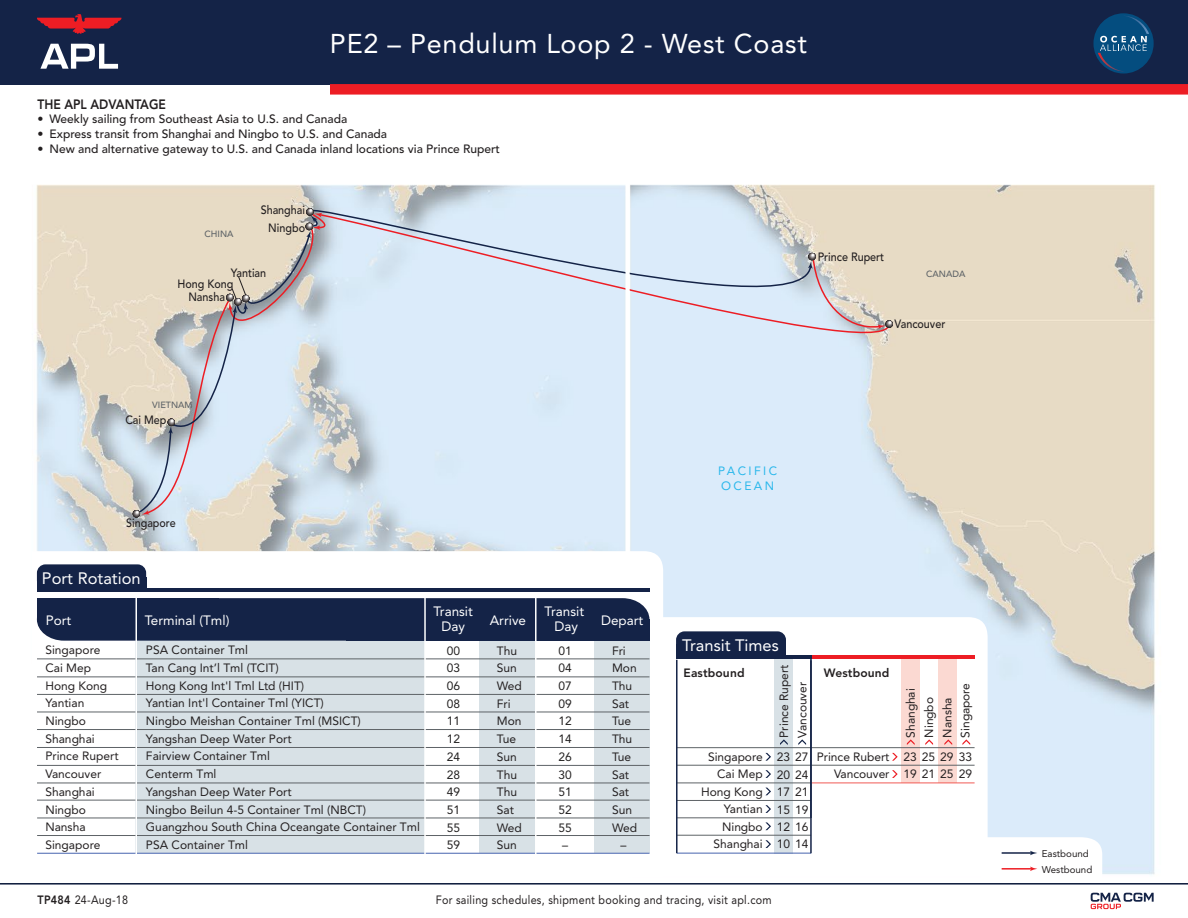
<style>
.page{position:relative;width:1188px;height:918px;background:#fff}
.page>*{position:absolute;margin:0;border:0;box-sizing:border-box;transform-origin:0 0}
.t1{font:27px "Avenir LT Std";letter-spacing:.03em;color:#fff}
.t2{font:16.5px "Avenir LT Std";color:#fff}
.t3{font:13.5px "Avenir LT Std";color:#fff}
.t4{font:800 13.5px "Avenir LT Std";color:#231f20;scale:.9 1}
.t5{font:12px/17.7px "Avenir LT Std";color:#231f20}
.t6{font:500 12px "Avenir LT Std";color:#231f20}
.t7{font:500 12px/18.3px "Avenir LT Std";color:#231f20;text-align:right;scale:.9 1}
.t8{font:12px "Avenir LT Std";letter-spacing:.025em;color:#231f20;scale:.9 1}
.t9{font:12px/17.7px "Avenir LT Std";color:#211f1f;text-align:justify}
.t10{font:800 12px "Avenir LT Std";letter-spacing:.01em;color:#231f20}
.t11{font:12px "Avenir LT Std";color:#231f20;scale:.9 1}
.t12{font:12px/15px "Avenir LT Std";letter-spacing:.2em;color:#29b7eb}
.t13{font:9.75px/16px "Avenir LT Std";color:#231f20}
.t14{font:500 9px "Avenir LT Std";color:#5e6367}
.s1{font-weight:800}
</style>
<div class="page">
<img style="left:0;top:84px;width:1155px;height:791px">
<svg style="left:333px;top:213px;width:558px;height:150px"></svg>
<svg style="left:309px;top:207px;width:503px;height:127px"></svg>
<div style="left:0;top:0;width:1188px;height:84px;background:#142347"></div>
<div style="left:330px;top:84px;width:858px;height:11px;background:#ed1d24"></div>
<svg style="left:1091px;top:893px;width:63px;height:16px"></svg>
<hr style="left:0;top:883px;width:1188px;height:2px;background:#091739">
<svg style="left:37px;top:14px;width:85px;height:20px"></svg>
<svg style="left:40px;top:44px;width:78px;height:25px"></svg>
<svg style="left:1093px;top:13px;width:61px;height:61px"></svg>
<svg style="left:1098px;top:16px;width:51px;height:56px"></svg>
<svg style="left:663px;top:617px;width:325px;height:258px"></svg>
<div style="left:775px;top:657px;width:18px;height:196px;background:#d8e1e6"></div>
<div style="left:901px;top:657px;width:19px;height:126px;background:#fbd9d2"></div>
<div style="left:939px;top:657px;width:18px;height:126px;background:#fbd9d2"></div>
<hr style="left:677px;top:747px;width:134px;height:1px;background:#5e6367">
<hr style="left:677px;top:765px;width:134px;height:1px;background:#5e6367">
<hr style="left:811px;top:747px;width:164px;height:1px;background:#5e6367">
<hr style="left:811px;top:765px;width:164px;height:1px;background:#5e6367">
<hr style="left:677px;top:783px;width:134px;height:1px;background:#5e6367">
<hr style="left:677px;top:800px;width:134px;height:1px;background:#5e6367">
<hr style="left:811px;top:783px;width:164px;height:1px;background:#f15b55">
<svg style="left:798px;top:739px;width:8px;height:6px"></svg>
<svg style="left:780px;top:739px;width:8px;height:6px"></svg>
<svg style="left:962px;top:739px;width:8px;height:6px"></svg>
<svg style="left:944px;top:739px;width:8px;height:6px"></svg>
<svg style="left:925px;top:739px;width:8px;height:6px"></svg>
<svg style="left:907px;top:739px;width:8px;height:6px"></svg>
<svg style="left:765px;top:770px;width:6px;height:8px"></svg>
<svg style="left:765px;top:788px;width:6px;height:7px"></svg>
<svg style="left:765px;top:805px;width:6px;height:8px"></svg>
<svg style="left:765px;top:822px;width:6px;height:8px"></svg>
<svg style="left:765px;top:840px;width:6px;height:8px"></svg>
<svg style="left:765px;top:753px;width:6px;height:8px"></svg>
<svg style="left:892px;top:770px;width:6px;height:8px"></svg>
<svg style="left:892px;top:753px;width:6px;height:8px"></svg>
<div style="left:676px;top:631px;width:110px;height:25px;background:#142347;border-radius:9px"></div>
<div style="left:676px;top:644px;width:110px;height:12px;background:#142347"></div>
<hr style="left:811px;top:655px;width:164px;height:4px;background:#ed1d24">
<hr style="left:676px;top:655px;width:136px;height:4px;background:#142347">
<hr style="left:677px;top:818px;width:134px;height:1px;background:#5e6367">
<hr style="left:677px;top:853px;width:134px;height:1px;background:#4764af">
<hr style="left:677px;top:835px;width:134px;height:1px;background:#5e6367">
<hr style="left:810px;top:656px;width:2px;height:197px;background:#142347">
<hr style="left:676px;top:660px;width:2px;height:193px;background:#142347">
<svg style="left:980px;top:837px;width:122px;height:38px"></svg>
<div style="left:625px;top:163px;width:5px;height:504px;background:#fff"></div>
<svg style="left:31px;top:551px;width:632px;height:324px"></svg>
<div style="left:136px;top:638px;width:289px;height:215px;background:#d8e1e6"></div>
<div style="left:479px;top:638px;width:57px;height:215px;background:#d8e1e6"></div>
<div style="left:594px;top:638px;width:55px;height:215px;background:#d8e1e6"></div>
<hr style="left:37px;top:677px;width:612px;height:1px;background:#5e6367">
<hr style="left:37px;top:694px;width:612px;height:1px;background:#5e6367">
<hr style="left:37px;top:712px;width:612px;height:1px;background:#5e6367">
<hr style="left:37px;top:729px;width:612px;height:1px;background:#5e6367">
<hr style="left:37px;top:747px;width:612px;height:1px;background:#5e6367">
<hr style="left:37px;top:765px;width:612px;height:1px;background:#5e6367">
<hr style="left:37px;top:783px;width:612px;height:1px;background:#5e6367">
<hr style="left:37px;top:659px;width:612px;height:1px;background:#5e6367">
<div style="left:37px;top:598px;width:612px;height:43px;background:#142347"></div>
<div style="left:37px;top:598px;width:181px;height:21px;background:#142347"></div>
<div style="left:346px;top:619px;width:303px;height:22px;background:#142347"></div>
<div style="left:37px;top:564px;width:109px;height:25px;background:#142347;border-radius:9px"></div>
<div style="left:37px;top:577px;width:109px;height:12px;background:#142347"></div>
<hr style="left:37px;top:588px;width:612px;height:4px;background:#142347">
<hr style="left:37px;top:800px;width:612px;height:1px;background:#5e6367">
<hr style="left:37px;top:818px;width:613px;height:1px;background:#5e6367">
<hr style="left:37px;top:835px;width:613px;height:1px;background:#5e6367">
<hr style="left:37px;top:853px;width:613px;height:1px;background:#4764af">
<hr style="left:424px;top:596px;width:2px;height:260px;background:#fff">
<hr style="left:535px;top:596px;width:2px;height:260px;background:#fff">
<hr style="left:136px;top:596px;width:1px;height:260px;background:#fff">
<svg style="left:808px;top:253px;width:84px;height:78px"></svg>
<div style="left:133px;top:510px;width:7px;height:8px;background:#373132;border-radius:50%"></div>
<div style="left:133px;top:510px;width:7px;height:7px;background:#484242;border-radius:50%"></div>
<svg style="left:134px;top:209px;width:199px;height:307px"></svg>
<p class="t4" style="left:37px;top:96px;width:144px">THE APL ADVANTAGE</p>
<h1 class="t1" style="left:330px;top:28px;width:478px">PE2 – Pendulum Loop 2 - West Coast</h1>
<p class="t6" style="left:38px;top:112px;width:311px">• Weekly sailing from Southeast Asia to U.S. and Canada</p>
<p class="t6" style="left:38px;top:127px;width:351px">• Express transit from Shanghai and Ningbo to U.S. and Canada</p>
<p class="t6" style="left:38px;top:142px;width:464px">• New and alternative gateway to U.S. and Canada inland locations via Prince Rupert</p>
<p class="t14" style="left:205px;top:229px;width:31px">CHINA</p>
<p class="t7" style="left:261px;top:201px;width:51px">Shanghai<br>Ningbo</p>
<p class="t7" style="left:231px;top:264px;width:41px">Yantian</p>
<p class="t7" style="left:177px;top:275px;width:64px">Hong Kong</p>
<p class="t7" style="left:188px;top:288px;width:42px">Nansha</p>
<p class="t14" style="left:152px;top:399px;width:42px">VIETNAM</p>
<p class="t7" style="left:125px;top:411px;width:47px">Cai Mep</p>
<p class="t7" style="left:126px;top:514px;width:57px">Singapore</p>
<h2 class="t2" style="left:42px;top:568px;width:100px">Port Rotation</h2>
<p class="t3" style="left:46px;top:613px;width:27px">Port</p>
<p class="t3" style="left:145px;top:613px;width:86px">Terminal (Tml)</p>
<p class="t3" style="left:433px;top:604px;width:41px">Transit</p>
<p class="t3" style="left:545px;top:604px;width:41px">Transit</p>
<p class="t3" style="left:490px;top:613px;width:38px">Arrive</p>
<p class="t3" style="left:441px;top:619px;width:25px">Day</p>
<p class="t3" style="left:555px;top:619px;width:25px">Day</p>
<p class="t3" style="left:601px;top:613px;width:44px">Depart</p>
<p class="t5" style="left:45px;top:641px;width:75px">Singapore<br>Cai Mep<br>Hong Kong<br>Yantian<br>Ningbo<br>Shanghai<br>Prince Rupert<br>Vancouver<br>Shanghai<br>Ningbo<br>Nansha<br>Singapore</p>
<p class="t5" style="left:146px;top:641px;width:275px">PSA Container Tml<br>Tan Cang Int’l Tml (TCIT)<br>Hong Kong Int'l Tml Ltd (HIT)<br>Yantian Int'l Container Tml (YICT)<br>Ningbo Meishan Container Tml (MSICT)<br>Yangshan Deep Water Port<br>Fairview Container Tml<br>Centerm Tml<br>Yangshan Deep Water Port<br>Ningbo Beilun 4-5 Container Tml (NBCT)<br>Guangzhou South China Oceangate Container Tml<br>PSA Container Tml</p>
<p class="t9" style="left:447px;top:642px;width:15px">00<br>03<br>06<br>08<br>11<br>12<br>24<br>28<br>49<br>51<br>55<br>59</p>
<p class="t5" style="left:497px;top:642px;width:26px">Thu<br>Sun<br>Wed<br>Fri<br>Mon<br>Tue<br>Sun<br>Thu<br>Thu<br>Sat<br>Wed<br>Sun</p>
<p class="t5" style="left:612px;top:642px;width:15px">Fri</p>
<p class="t9" style="left:559px;top:642px;width:15px;text-align:center">01<br>04<br>07<br>09<br>12<br>14<br>26<br>30<br>51<br>52<br>55 –</p>
<p class="t5" style="left:612px;top:659px;width:26px">Mon</p>
<p class="t5" style="left:612px;top:677px;width:22px">Thu</p>
<p class="t5" style="left:612px;top:695px;width:19px">Sat</p>
<p class="t5" style="left:612px;top:713px;width:21px">Tue</p>
<p class="t5" style="left:612px;top:730px;width:22px">Thu</p>
<p class="t5" style="left:612px;top:748px;width:21px">Tue</p>
<p class="t5" style="left:612px;top:766px;width:19px">Sat</p>
<p class="t5" style="left:612px;top:783px;width:19px">Sat</p>
<p class="t5" style="left:612px;top:801px;width:22px">Sun</p>
<p class="t5" style="left:612px;top:819px;width:26px">Wed</p>
<p class="t5" style="left:621px;top:836px;width:7px">–</p>
<p class="t7" style="left:818px;top:248px;width:75px">Prince Rupert</p>
<p class="t14" style="left:926px;top:268px;width:41px">CANADA</p>
<p class="t7" style="left:895px;top:315px;width:58px">Vancouver</p>
<p class="t12" style="left:718px;top:464px;width:60px">PACIFIC<br>OCEAN</p>
<h2 class="t2" style="left:682px;top:635px;width:98px">Transit Times</h2>
<p class="t5" style="left:775px;top:738px;width:74px;line-height:18.3px;rotate:-90deg">Prince Rupert<br>Vancouver</p>
<p class="t10" style="left:684px;top:666px;width:62px">Eastbound</p>
<p class="t10" style="left:824px;top:666px;width:67px">Westbound</p>
<p class="t5" style="left:902px;top:738px;width:56px;line-height:18.3px;rotate:-90deg">Shanghai<br>Ningbo<br>Nansha<br>Singapore</p>
<p class="t5" style="left:817px;top:748px;width:74px;text-align:right">Prince Rubert<br>Vancouver</p>
<p class="t5" style="left:701px;top:748px;width:63px;text-align:right">Singapore<br>Cai Mep<br>Hong Kong<br>Yantian<br>Ningbo<br>Shanghai</p>
<p class="t5" style="left:777px;top:749px;width:33px;text-align:justify">23 27<br>20 24<br>17 21<br>15 19<br>12 16<br>10 14</p>
<p class="t5" style="left:903px;top:748px;width:70px">23 25 29 33<br>19 21 25 29</p>
<p class="t11" style="left:38px;top:893px;width:102px"><span class="s1">TP484</span> 24-Aug-18</p>
<p class="t8" style="left:436px;top:893px;width:375px">For sailing schedules, shipment booking and tracing, visit apl.com</p>
<p class="t13" style="left:1042px;top:846px;width:52px">Eastbound<br>Westbound</p>
</div>
